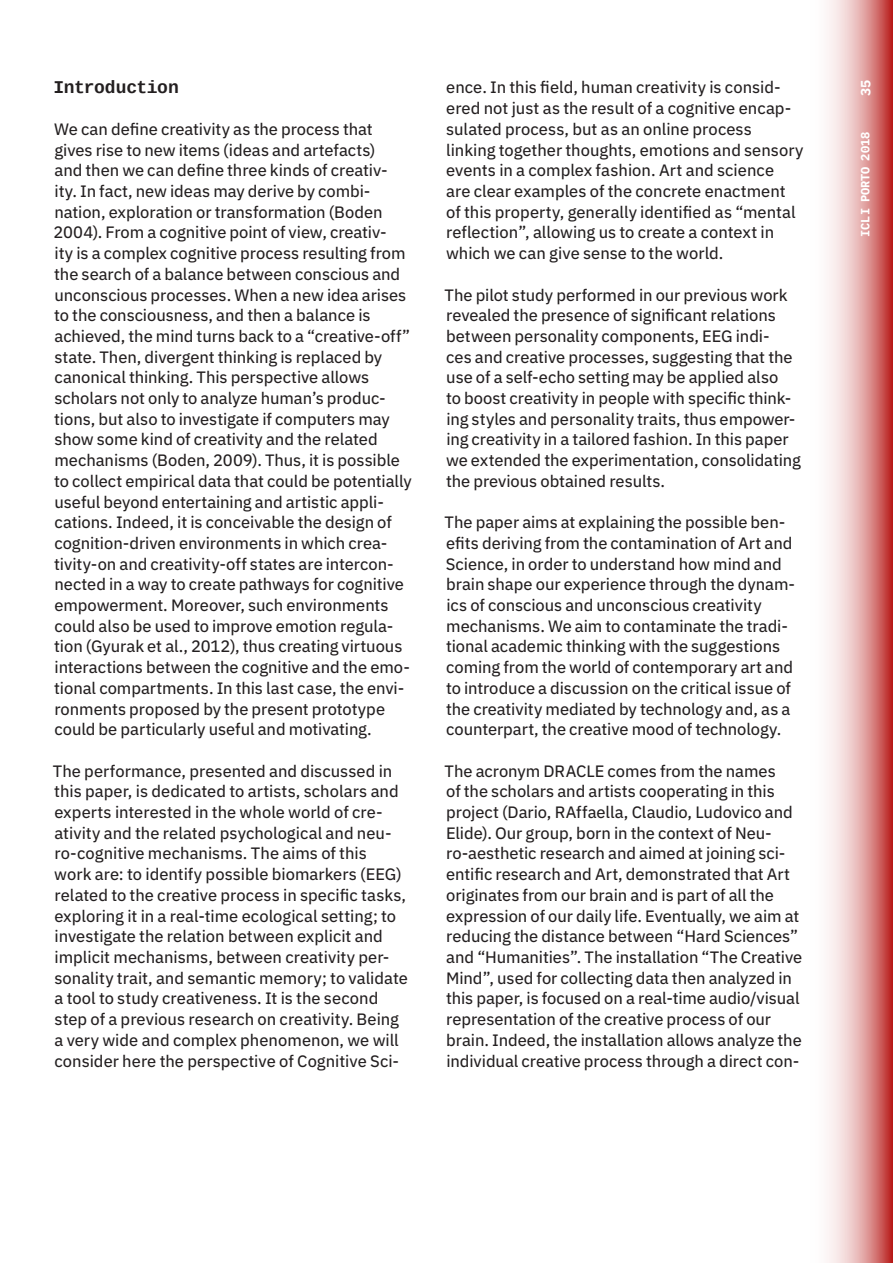
<style>
.page{position:relative;width:893px;height:1263px;background:#fff}
.page>*{position:absolute;margin:0;border:0;box-sizing:border-box;transform-origin:0 0}
.subtitle{font:700 18px "Cousine";letter-spacing:-.025em;color:#231f20}
.Text{font:16.5px/20.7px "IBM Plex Sans Text";color:#231f20}
.t1{font:700 13.5px "IBM Plex Mono";color:#fff}
.t2{font:700 12px "IBM Plex Mono";color:#fff}
</style>
<div class="page">
<svg style="left:829px;top:0;width:64px;height:1263px;background:#e3a6a5"></svg>
<p class="subtitle" style="left:54px;top:76px;width:127px">Introduction</p>
<p class="t1" style="left:855px;top:96px;width:18px;rotate:-90deg">35</p>
<p class="Text" style="left:53px;top:117px;width:360px">We can define creativity as the process that gives rise to new items (ideas and artefacts)<br>and then we can define three kinds of creativ&shy;ity. In fact, new ideas may derive by combi&shy;nation, exploration or transformation (Boden 2004). From a cognitive point of view, creativ-<br>ity is a complex cognitive process resulting from the search of a balance between conscious and unconscious processes. When a new idea arises to the consciousness, and then a balance is achieved, the mind turns back to a “creative-off” state. Then, divergent thinking is replaced by canonical thinking. This perspective allows scholars not only to analyze human’s produc&shy;tions, but also to investigate if computers may show some kind of creativity and the related mechanisms (Boden, 2009). Thus, it is possible to collect empirical data that could be potentially useful beyond entertaining and artistic appli&shy;cations. Indeed, it is conceivable the design of cognition-driven environments in which crea&shy;tivity-on and creativity-off states are intercon&shy;nected in a way to create pathways for cognitive empowerment. Moreover, such environments could also be used to improve emotion regula&shy;tion (Gyurak et al., 2012), thus creating virtuous interactions between the cognitive and the emo&shy;tional compartments. In this last case, the envi&shy;ronments proposed by the present prototype could be particularly useful and motivating.</p>
<p class="Text" style="left:53px;top:759px;width:357px">The performance, presented and discussed in this paper, is dedicated to artists, scholars and experts interested in the whole world of cre&shy;ativity and the related psychological and neu&shy;ro-cognitive mechanisms. The aims of this<br>work are: to identify possible biomarkers (EEG) related to the creative process in specific tasks, exploring it in a real-time ecological setting; to investigate the relation between explicit and implicit mechanisms, between creativity per&shy;sonality trait, and semantic memory; to validate a tool to study creativeness. It is the second step of a previous research on creativity. Being a very wide and complex phenomenon, we will consider here the perspective of Cognitive Sci-</p>
<p class="Text" style="left:446px;top:76px;width:359px">ence. In this field, human creativity is consid&shy;ered not just as the result of a cognitive encap&shy;sulated process, but as an online process linking together thoughts, emotions and sensory events in a complex fashion. Art and science<br>are clear examples of the concrete enactment of this property, generally identified as “mental reflection”, allowing us to create a context in which we can give sense to the world.</p>
<p class="Text" style="left:444px;top:283px;width:358px">The pilot study performed in our previous work revealed the presence of significant relations between personality components, EEG indi-<br>ces and creative processes, suggesting that the use of a self-echo setting may be applied also<br>to boost creativity in people with specific think&shy;ing styles and personality traits, thus empower&shy;ing creativity in a tailored fashion. In this paper we extended the experimentation, consolidating the previous obtained results.</p>
<p class="Text" style="left:444px;top:511px;width:352px">The paper aims at explaining the possible ben&shy;efits deriving from the contamination of Art and Science, in order to understand how mind and brain shape our experience through the dynam&shy;ics of conscious and unconscious creativity mechanisms. We aim to contaminate the tradi&shy;tional academic thinking with the suggestions coming from the world of contemporary art and to introduce a discussion on the critical issue of the creativity mediated by technology and, as a counterpart, the creative mood of technology.</p>
<p class="Text" style="left:444px;top:759px;width:359px">The acronym DRACLE comes from the names<br>of the scholars and artists cooperating in this project (Dario, RAffaella, Claudio, Ludovico and Elide). Our group, born in the context of Neu&shy;ro-aesthetic research and aimed at joining sci&shy;entific research and Art, demonstrated that Art originates from our brain and is part of all the expression of our daily life. Eventually, we aim at reducing the distance between “Hard Sciences” and “Humanities”. The installation “The Creative Mind”, used for collecting data then analyzed in this paper, is focused on a real-time audio/visual representation of the creative process of our brain. Indeed, the installation allows analyze the individual creative process through a direct con-</p>
<p class="t2" style="left:856px;top:237px;width:107px;rotate:-90deg">ICLI PORTO 2018</p>
</div>
